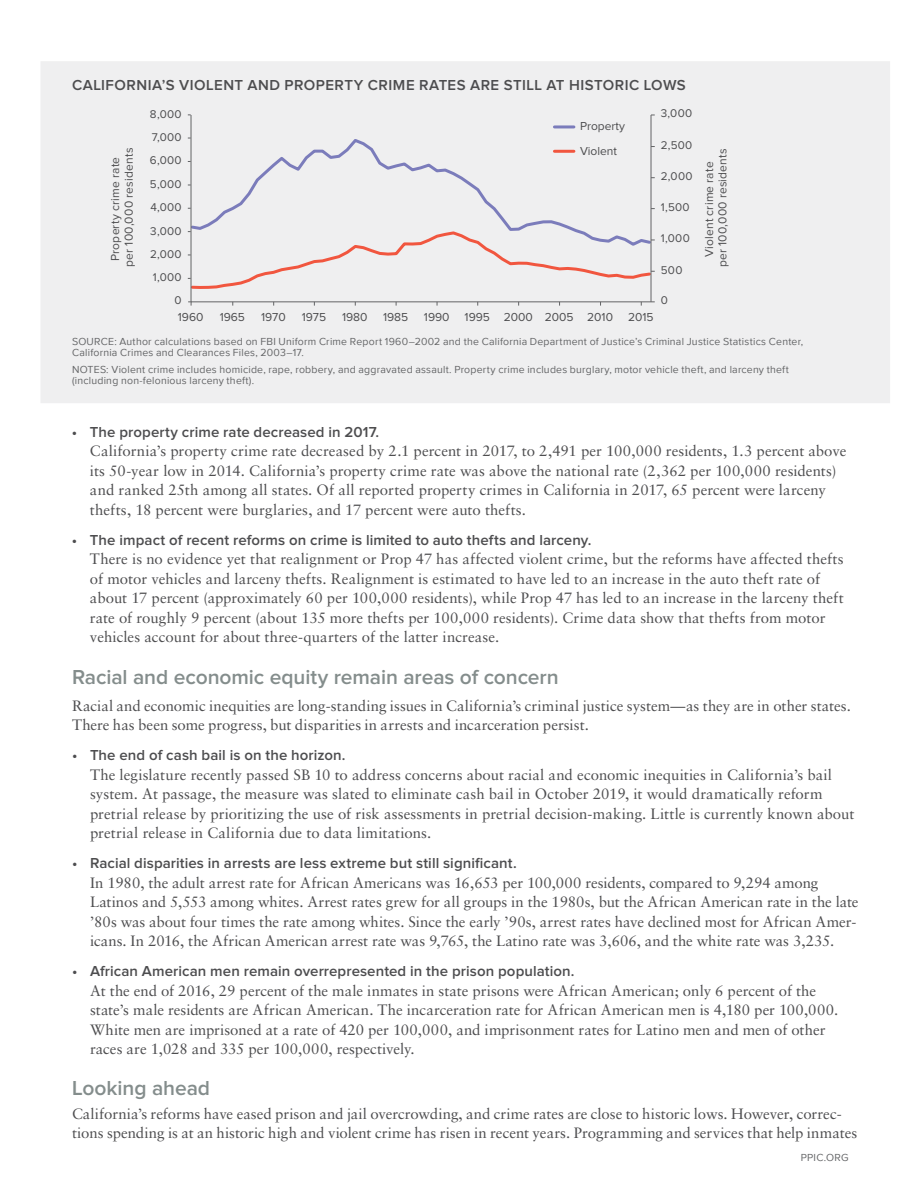
<style>
.page{position:relative;width:918px;height:1188px;background:#fff}
.page>*{position:absolute;margin:0;border:0;box-sizing:border-box;transform-origin:0 0}
.t1{font:600 21px "Proxima Nova";letter-spacing:-.005em;color:#848d8c}
.t2{font:15px/19.5px "Sabon";color:#4d4d4f}
.t3{font:600 15px "Proxima Nova";letter-spacing:.005em;color:#4d4d4f}
.t4{font:600 15px "Proxima Nova";letter-spacing:.03em;color:#4d4d4f}
.t5{font:12px/13.5px "Proxima Nova";letter-spacing:.005em;color:#4d4d4f;text-align:center}
.t6{font:11.7px/23.1px "Proxima Nova";letter-spacing:.025em;color:#4d4d4f}
.t7{font:10.5px/11.2px "Proxima Nova";letter-spacing:.02em;color:#636466}
</style>
<div class="page">
<div style="left:40px;top:61px;width:850px;height:342px;background:#efeff0"></div>
<svg style="left:189px;top:137px;width:464px;height:92px"></svg>
<hr style="left:651px;top:115px;width:1px;height:187px;background:#636466">
<hr style="left:191px;top:115px;width:1px;height:187px;background:#636466">
<svg style="left:188px;top:229px;width:467px;height:61px"></svg>
<hr style="left:191px;top:301px;width:460px;height:1px;background:#636466">
<svg style="left:188px;top:301px;width:4px;height:5px"></svg>
<hr style="left:554px;top:125px;width:20px;height:3px;background:#7b7cbb">
<hr style="left:554px;top:150px;width:20px;height:3px;background:#f1563f">
<p class="t4" style="left:72px;top:78px;width:615px">CALIFORNIA’S VIOLENT AND PROPERTY CRIME RATES ARE STILL AT HISTORIC LOWS</p>
<p class="t5" style="left:109px;top:267px;width:120px;rotate:-90deg">Property crime rate per 100,000 residents</p>
<p class="t6" style="left:150px;top:103px;width:33px">8,000<br>7,000</p>
<p class="t6" style="left:150px;top:149px;width:33px">6,000</p>
<p class="t6" style="left:150px;top:173px;width:33px">5,000</p>
<p class="t6" style="left:150px;top:196px;width:33px">4,000</p>
<p class="t6" style="left:150px;top:220px;width:33px">3,000</p>
<p class="t6" style="left:150px;top:243px;width:33px">2,000</p>
<p class="t6" style="left:153px;top:266px;width:30px">1,000</p>
<p class="t6" style="left:175px;top:289px;width:9px">0</p>
<p class="t5" style="left:580px;top:114px;width:46px;line-height:24.8px;text-align:left">Property<br>Violent</p>
<p class="t5" style="left:178px;top:310px;width:27px">1960</p>
<p class="t5" style="left:220px;top:310px;width:27px">1965</p>
<p class="t5" style="left:261px;top:310px;width:26px">1970</p>
<p class="t5" style="left:302px;top:310px;width:26px">1975</p>
<p class="t5" style="left:342px;top:310px;width:27px">1980</p>
<p class="t5" style="left:383px;top:310px;width:27px">1985</p>
<p class="t5" style="left:424px;top:310px;width:27px">1990</p>
<p class="t5" style="left:465px;top:310px;width:150px">1995 2000 2005 2010</p>
<p class="t5" style="left:628px;top:310px;width:27px">2015</p>
<p class="t6" style="left:661px;top:102px;width:33px">3,000</p>
<p class="t6" style="left:661px;top:134px;width:33px">2,500</p>
<p class="t6" style="left:661px;top:165px;width:33px">2,000</p>
<p class="t6" style="left:661px;top:196px;width:30px">1,500</p>
<p class="t6" style="left:661px;top:227px;width:30px">1,000</p>
<p class="t6" style="left:661px;top:259px;width:23px">500</p>
<p class="t6" style="left:661px;top:289px;width:9px">0</p>
<p class="t5" style="left:703px;top:267px;width:120px;rotate:-90deg">Violent crime rate<br>per 100,000 residents</p>
<p class="t7" style="left:72px;top:335px;width:733px">SOURCE: Author calculations based on FBI Uniform Crime Report 1960–2002 and the California Department of Justice’s Criminal Justice Statistics Center,<br>California Crimes and Clearances Files, 2003–17.</p>
<p class="t7" style="left:72px;top:364px;width:718px">NOTES: Violent crime includes homicide, rape, robbery, and aggravated assault. Property crime includes burglary, motor vehicle theft, and larceny theft (including non-felonious larceny theft).</p>
<p class="t3" style="left:72px;top:425px;width:309px">• The property crime rate decreased in 2017.</p>
<p class="t2" style="left:90px;top:441px;width:758px">California’s property crime rate decreased by 2.1 percent in 2017, to 2,491 per 100,000 residents, 1.3 percent above its 50-year low in 2014. California’s property crime rate was above the national rate (2,362 per 100,000 residents) and ranked 25th among all states. Of all reported property crimes in California in 2017, 65 percent were larceny thefts, 18 percent were burglaries, and 17 percent were auto thefts.</p>
<p class="t3" style="left:72px;top:533px;width:521px">• The impact of recent reforms on crime is limited to auto thefts and larceny.</p>
<p class="t2" style="left:90px;top:549px;width:755px">There is no evidence yet that realignment or Prop 47 has affected violent crime, but the reforms have affected thefts of motor vehicles and larceny thefts. Realignment is estimated to have led to an increase in the auto theft rate of about 17 percent (approximately 60 per 100,000 residents), while Prop 47 has led to an increase in the larceny theft rate of roughly 9 percent (about 135 more thefts per 100,000 residents). Crime data show that thefts from motor vehicles account for about three-quarters of the latter increase.</p>
<h1 class="t1" style="left:72px;top:668px;width:488px">Racial and economic equity remain areas of concern</h1>
<p class="t2" style="left:72px;top:696px;width:780px">Racial and economic inequities are long-standing issues in California’s criminal justice system—as they are in other states.<br>There has been some progress, but disparities in arrests and incarceration persist.</p>
<p class="t3" style="left:72px;top:749px;width:275px">• The end of cash bail is on the horizon.</p>
<p class="t2" style="left:90px;top:765px;width:766px">The legislature recently passed SB 10 to address concerns about racial and economic inequities in California’s bail system. At passage, the measure was slated to eliminate cash bail in October 2019, it would dramatically reform pretrial release by prioritizing the use of risk assessments in pretrial decision-making. Little is currently known about pretrial release in California due to data limitations.</p>
<p class="t3" style="left:72px;top:857px;width:446px">• Racial disparities in arrests are less extreme but still significant.</p>
<p class="t2" style="left:90px;top:873px;width:770px">In 1980, the adult arrest rate for African Americans was 16,653 per 100,000 residents, compared to 9,294 among Latinos and 5,553 among whites. Arrest rates grew for all groups in the 1980s, but the African American rate in the late ’80s was about four times the rate among whites. Since the early ’90s, arrest rates have declined most for African Amer&shy;icans. In 2016, the African American arrest rate was 9,765, the Latino rate was 3,606, and the white rate was 3,235.</p>
<p class="t3" style="left:72px;top:965px;width:504px">• African American men remain overrepresented in the prison population.</p>
<p class="t2" style="left:90px;top:981px;width:750px">At the end of 2016, 29 percent of the male inmates in state prisons were African American; only 6 percent of the state’s male residents are African American. The incarceration rate for African American men is 4,180 per 100,000.<br>White men are imprisoned at a rate of 420 per 100,000, and imprisonment rates for Latino men and men of other races are 1,028 and 335 per 100,000, respectively.</p>
<h1 class="t1" style="left:72px;top:1078px;width:140px">Looking ahead</h1>
<p class="t2" style="left:72px;top:1104px;width:787px">California’s reforms have eased prison and jail overcrowding, and crime rates are close to historic lows. However, correc&shy;tions spending is at an historic high and violent crime has risen in recent years. Programming and services that help inmates</p>
<p class="t7" style="left:801px;top:1152px;width:49px">PPIC.ORG</p>
</div>
